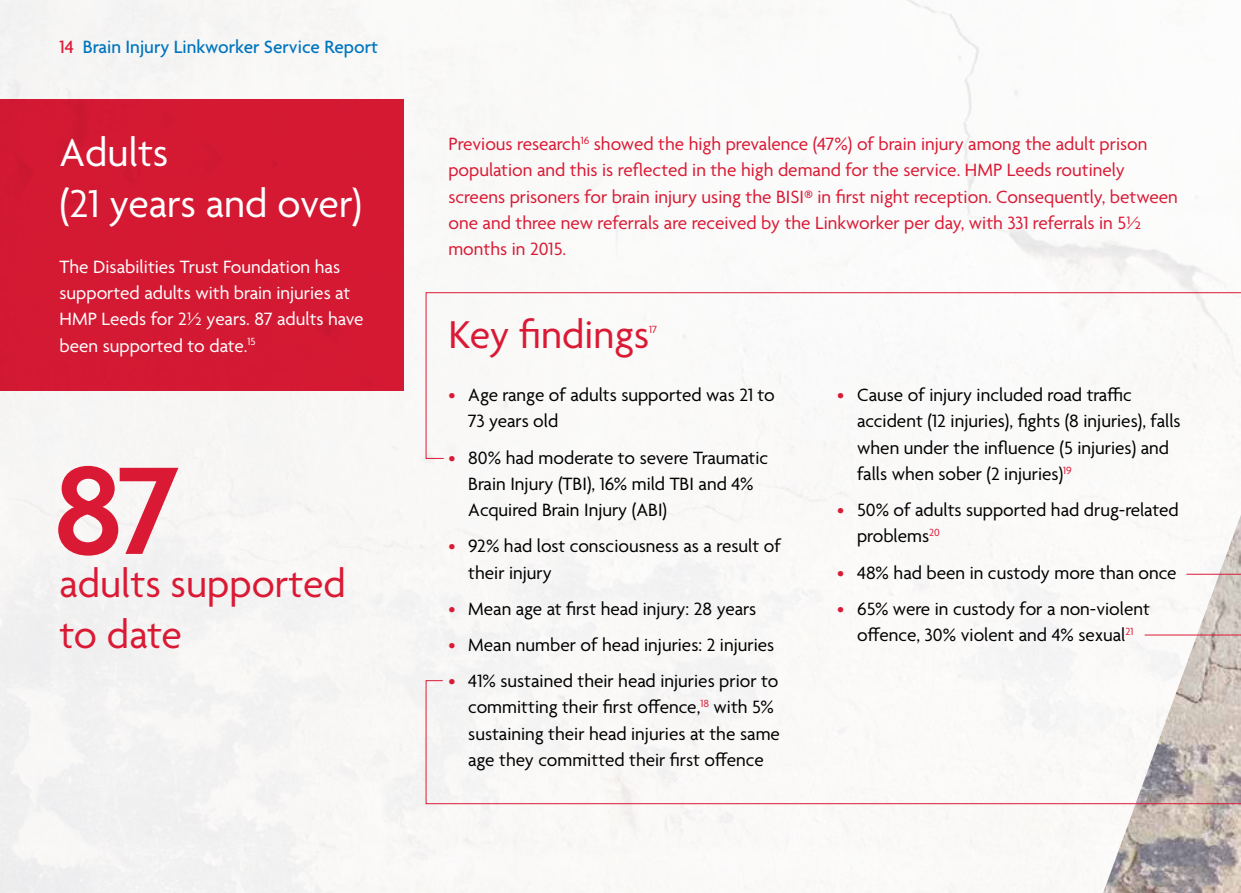
<style>
.page{position:relative;width:1241px;height:893px;background:#fff}
.page>*{position:absolute;margin:0;border:0;box-sizing:border-box;transform-origin:0 0}
.t1{font:600 134.92px "Agenda";color:#da1a35}
.t2{font:42px/50.4px "Agenda";color:#da1a35}
.t3{font:42px/50.4px "Agenda";color:#fff}
.t4{font:19.25px/26.2px "Agenda";color:#000}
.t5{font:19.25px/26.2px "Agenda";color:#da1a35}
.t6{font:19.25px/26.2px "Agenda";color:#fff}
.t7{font:500 19.25px "Agenda";color:#0075be}
.t8{font:11.2px "Agenda";color:#da1a35}
.s1{color:#da1a35}
</style>
<div class="page">
<img style="left:0;top:0;width:1226px;height:893px">
<div style="left:0;top:99px;width:403px;height:291px;background:#da1a35"></div>
<img style="left:1102px;top:514px;width:138px;height:379px">
<svg style="left:425px;top:292px;width:815px;height:167px"></svg>
<svg style="left:425px;top:680px;width:815px;height:124px"></svg>
<hr style="left:1144px;top:635px;width:96px;height:1px;background:#da1a35">
<svg style="left:1185px;top:468px;width:55px;height:107px"></svg>
<p class="t7" style="left:60px;top:37px;width:320px"><span class="s1">14</span> Brain Injury Linkworker Service Report</p>
<h2 class="t3" style="left:60px;top:130px;width:304px">Adults<br>(21 years and over)</h2>
<p class="t6" style="left:60px;top:255px;width:305px">The Disabilities Trust Foundation has supported adults with brain injuries at HMP Leeds for 2½ years. 87 adults have been supported to date.<sup>15</sup></p>
<h1 class="t1" style="left:53px;top:438px;width:129px">87</h1>
<h2 class="t2" style="left:60px;top:561px;width:288px">adults supported to date</h2>
<p class="t5" style="left:448px;top:132px;width:731px">Previous research<sup>16</sup> showed the high prevalence (47%) of brain injury among the adult prison population and this is reflected in the high demand for the service. HMP Leeds routinely screens prisoners for brain injury using the BISI® in first night reception. Consequently, between one and three new referrals are received by the Linkworker per day, with 331 referrals in 5½ months in 2015.</p>
<h2 class="t2" style="left:448px;top:312px;width:202px">Key findings</h2>
<p class="t8" style="left:649px;top:324px;width:9px">17</p>
<p class="t4" style="left:468px;top:383px;width:308px;text-indent:-20px"><span class="s1">•</span> Age range of adults supported was 21 to<br>73 years old</p>
<p class="t4" style="left:468px;top:446px;width:301px;text-indent:-20px"><span class="s1">•</span> 80% had moderate to severe Traumatic<br>Brain Injury (TBI), 16% mild TBI and 4%<br>Acquired Brain Injury (ABI)</p>
<p class="t4" style="left:468px;top:534px;width:314px;text-indent:-20px"><span class="s1">•</span> 92% had lost consciousness as a result of their injury</p>
<p class="t4" style="left:448px;top:597px;width:309px"><span class="s1">•</span> Mean age at first head injury: 28 years</p>
<p class="t4" style="left:448px;top:633px;width:327px"><span class="s1">•</span> Mean number of head injuries: 2 injuries</p>
<p class="t4" style="left:468px;top:669px;width:313px;text-indent:-20px"><span class="s1">•</span> 41% sustained their head injuries prior to committing their first offence,<sup>18</sup> with 5% sustaining their head injuries at the same age they committed their first offence</p>
<p class="t4" style="left:857px;top:383px;width:325px;text-indent:-20px"><span class="s1">•</span> Cause of injury included road traffic accident (12 injuries), fights (8 injuries), falls when under the influence (5 injuries) and falls when sober (2 injuries)<sup>19</sup></p>
<p class="t4" style="left:857px;top:498px;width:323px;text-indent:-20px"><span class="s1">•</span> 50% of adults supported had drug-related problems<sup>20</sup></p>
<p class="t4" style="left:837px;top:560px;width:341px"><span class="s1">•</span> 48% had been in custody more than once</p>
<p class="t4" style="left:837px;top:597px;width:314px;text-align:center"><span class="s1">•</span> 65% were in custody for a non-violent offence, 30% violent and 4% sexual<sup>21</sup></p>
</div>
